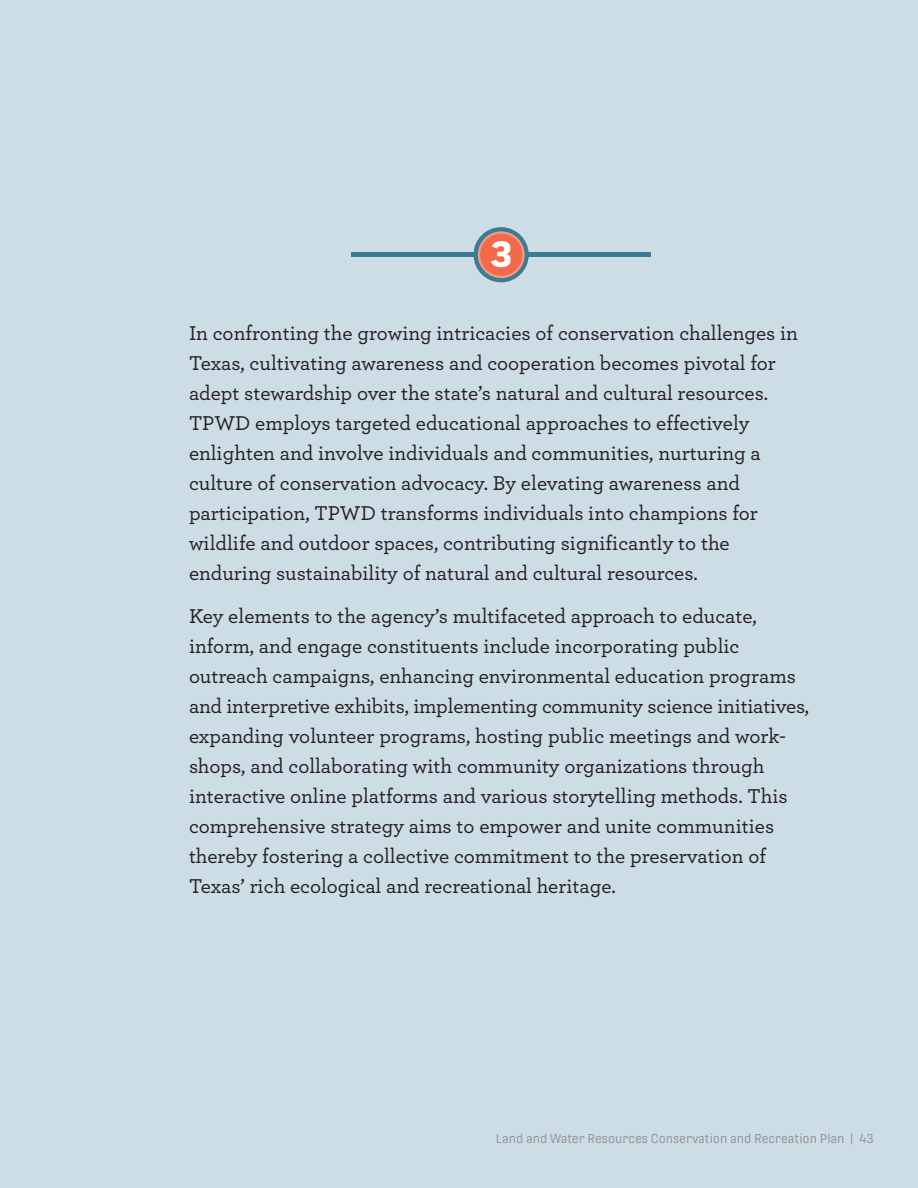
<style>
.page{position:relative;width:918px;height:1188px;background:#cddde6}
.page>*{position:absolute;margin:0;border:0;box-sizing:border-box;transform-origin:0 0}
.t1{font:900 37.5px "Pill Gothic 600 mg";color:#fff}
.t2{font:500 21px/30px "Archer";color:#231f20}
.t3{font:12.75px "Protipo Narrow";color:#939598}
</style>
<div class="page">
<hr style="left:352px;top:253px;width:299px;height:4px;background:#3c7b93">
<svg style="left:474px;top:227px;width:55px;height:55px"></svg>
<div style="left:479px;top:233px;width:45px;height:44px;background:#f26a4a;border-radius:50%"></div>
<div style="left:478px;top:231px;width:47px;height:47px;border:2px solid #f19a85;border-radius:50%"></div>
<h1 class="t1" style="left:490px;top:232px;width:24px">3</h1>
<p class="t2" style="left:189px;top:317px;width:611px">In confronting the growing intricacies of conservation challenges in Texas, cultivating awareness and cooperation becomes pivotal for adept stewardship over the state’s natural and cultural resources.<br>TPWD employs targeted educational approaches to effectively enlighten and involve individuals and communities, nurturing a culture of conservation advocacy. By elevating awareness and participation, TPWD transforms individuals into champions for wildlife and outdoor spaces, contributing significantly to the enduring sustainability of natural and cultural resources.</p>
<p class="t2" style="left:189px;top:600px;width:622px">Key elements to the agency’s multifaceted approach to educate, inform, and engage constituents include incorporating public outreach campaigns, enhancing environmental education programs and interpretive exhibits, implementing community science initiatives, expanding volunteer programs, hosting public meetings and work&shy;shops, and collaborating with community organizations through interactive online platforms and various storytelling methods. This comprehensive strategy aims to empower and unite communities thereby fostering a collective commitment to the preservation of Texas’ rich ecological and recreational heritage.</p>
<p class="t3" style="left:496px;top:1131px;width:379px">Land and Water Resources Conservation and Recreation Plan | 43</p>
</div>
